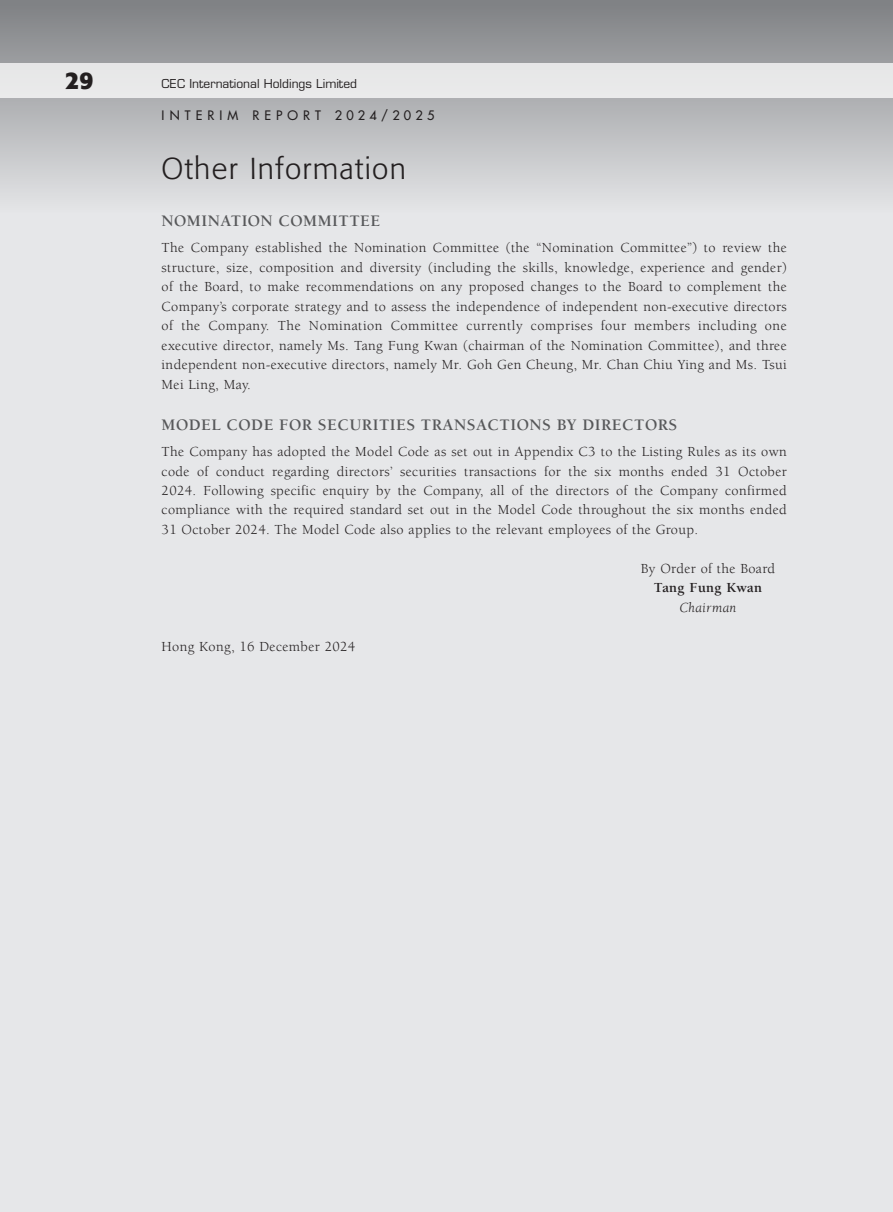
<style>
.page{position:relative;width:893px;height:1212px;background:#e6e7e9}
.page>*{position:absolute;margin:0;border:0;box-sizing:border-box;transform-origin:0 0}
.t1{font:300 30px "Formata";letter-spacing:.045em;color:#231f20}
.t2{font:700 24px "Formata";color:#231f20}
.t3{font:700 16.5px "Berkeley Std";letter-spacing:.025em;color:#57585a}
.t4{font:14.25px/19.5px "Berkeley Std";letter-spacing:.025em;color:#231f20;text-align:justify}
.t5{font:700 14.25px "Berkeley Std";letter-spacing:.025em;color:#231f20}
.t6{font:italic 14.25px "Berkeley Std";letter-spacing:.025em;color:#231f20}
.t7{font:500 12.75px "Futura Std";letter-spacing:.4em;color:#231f20}
.t8{font:12px "Eurostile LT Std";color:#231f20}
</style>
<div class="page">
<svg style="left:0;top:0;width:893px;height:193px"></svg>
<div style="left:0;top:64px;width:893px;height:34px;background:#e8e8e9"></div>
<h2 class="t2" style="left:66px;top:66px;width:29px">29</h2>
<p class="t8" style="left:162px;top:77px;width:197px">CEC International Holdings Limited</p>
<p class="t7" style="left:162px;top:108px;width:274px">INTERIM REPORT 2024/2025</p>
<h1 class="t1" style="left:162px;top:151px;width:246px">Other Information</h1>
<p class="t3" style="left:162px;top:212px;width:220px">NOMINATION COMMITTEE</p>
<p class="t4" style="left:162px;top:238px;width:627px">The Company established the Nomination Committee (the “Nomination Committee”) to review the structure, size, composition and diversity (including the skills, knowledge, experience and gender) of the Board, to make recommendations on any proposed changes to the Board to complement the Company’s corporate strategy and to assess the independence of independent non-executive directors of the Company. The Nomination Committee currently comprises four members including one executive director, namely Ms. Tang Fung Kwan (chairman of the Nomination Committee), and three independent non-executive directors, namely Mr. Goh Gen Cheung, Mr. Chan Chiu Ying and Ms. Tsui Mei Ling, May.</p>
<p class="t3" style="left:162px;top:416px;width:517px">MODEL CODE FOR SECURITIES TRANSACTIONS BY DIRECTORS</p>
<p class="t4" style="left:162px;top:442px;width:627px">The Company has adopted the Model Code as set out in Appendix C3 to the Listing Rules as its own code of conduct regarding directors’ securities transactions for the six months ended 31 October 2024. Following specific enquiry by the Company, all of the directors of the Company confirmed compliance with the required standard set out in the Model Code throughout the six months ended 31 October 2024. The Model Code also applies to the relevant employees of the Group.</p>
<p class="t4" style="left:641px;top:559px;width:136px">By Order of the Board</p>
<p class="t5" style="left:654px;top:580px;width:110px">Tang Fung Kwan</p>
<p class="t6" style="left:680px;top:600px;width:58px">Chairman</p>
<p class="t4" style="left:162px;top:637px;width:195px">Hong Kong, 16 December 2024</p>
</div>
